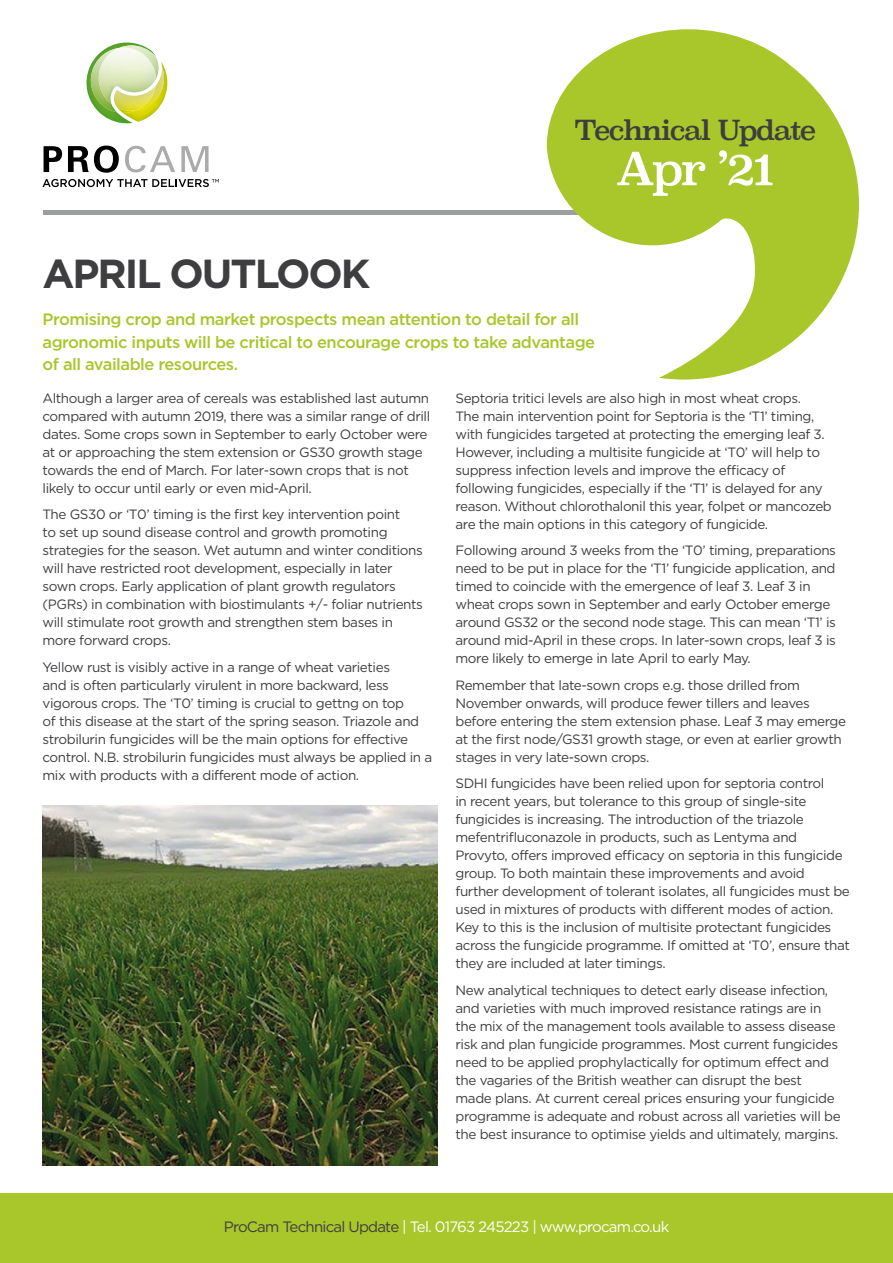
<style>
.page{position:relative;width:893px;height:1263px;background:#fff}
.page>*{position:absolute;margin:0;border:0;box-sizing:border-box;transform-origin:0 0}
.t1{font:45px "Superclarendon";color:#fff}
.t2{font:700 40.5px "Gotham";letter-spacing:-.05em;color:#3e3d40}
.t3{font:27px "Superclarendon";letter-spacing:-.06em;color:#3e3d40}
.t4{font:500 16.5px/22.5px "Gotham";letter-spacing:-.03em;color:#a9c62b}
.t5{font:15px "Gotham";letter-spacing:-.05em;color:#fff}
.t6{font:13.5px/18px "Gotham";letter-spacing:-.03em;color:#3e3d40}
.s1{color:#3e3d40}
</style>
<div class="page">
<div style="left:43px;top:210px;width:803px;height:5px;background:#9c9e9f"></div>
<svg style="left:44px;top:146px;width:18px;height:26px"></svg>
<svg style="left:68px;top:146px;width:51px;height:27px"></svg>
<svg style="left:125px;top:146px;width:50px;height:26px"></svg>
<svg style="left:181px;top:146px;width:28px;height:26px"></svg>
<svg style="left:43px;top:179px;width:176px;height:8px"></svg>
<svg style="left:87px;top:43px;width:80px;height:80px"></svg>
<img style="left:91px;top:48px;width:26px;height:64px">
<img style="left:117px;top:111px;width:19px;height:2px">
<img style="left:110px;top:104px;width:3px;height:4px">
<img style="left:99px;top:48px;width:57px;height:56px">
<img style="left:113px;top:86px;width:43px;height:25px">
<div style="left:0;top:1193px;width:893px;height:70px;background:#a9c62b"></div>
<svg style="left:547px;top:29px;width:312px;height:351px;fill:#a9c62b"></svg>
<img style="left:43px;top:805px;width:394px;height:360px">
<h3 class="t3" style="left:574px;top:112px;width:243px">Technical Update</h3>
<h1 class="t1" style="left:615px;top:138px;width:161px">Apr ’21</h1>
<h2 class="t2" style="left:43px;top:251px;width:330px">APRIL OUTLOOK</h2>
<p class="t4" style="left:43px;top:308px;width:554px">Promising crop and market prospects mean attention to detail for all agronomic inputs will be critical to encourage crops to take advantage of all available resources.</p>
<p class="t6" style="left:43px;top:389px;width:389px">Although a larger area of cereals was established last autumn compared with autumn 2019, there was a similar range of drill dates. Some crops sown in September to early October were at or approaching the stem extension or GS30 growth stage towards the end of March. For later-sown crops that is not likely to occur until early or even mid-April.</p>
<p class="t6" style="left:43px;top:505px;width:382px">The GS30 or ‘T0’ timing is the first key intervention point<br>to set up sound disease control and growth promoting strategies for the season. Wet autumn and winter conditions will have restricted root development, especially in later sown crops. Early application of plant growth regulators (PGRs) in combination with biostimulants +/- foliar nutrients will stimulate root growth and strengthen stem bases in more forward crops.</p>
<p class="t6" style="left:43px;top:658px;width:391px">Yellow rust is visibly active in a range of wheat varieties<br>and is often particularly virulent in more backward, less vigorous crops. The ‘T0’ timing is crucial to gettng on top<br>of this disease at the start of the spring season. Triazole and strobilurin fungicides will be the main options for effective control. N.B. strobilurin fungicides must always be applied in a mix with products with a different mode of action.</p>
<p class="t6" style="left:455px;top:389px;width:378px">Septoria tritici levels are also high in most wheat crops.<br>The main intervention point for Septoria is the ‘T1’ timing, with fungicides targeted at protecting the emerging leaf 3.<br>However, including a multisite fungicide at ‘T0’ will help to suppress infection levels and improve the efficacy of following fungicides, especially if the ‘T1’ is delayed for any reason. Without chlorothalonil this year, folpet or mancozeb are the main options in this category of fungicide.</p>
<p class="t6" style="left:455px;top:541px;width:382px">Following around 3 weeks from the ‘T0’ timing, preparations need to be put in place for the ‘T1’ fungicide application, and timed to coincide with the emergence of leaf 3. Leaf 3 in wheat crops sown in September and early October emerge around GS32 or the second node stage. This can mean ‘T1’ is around mid-April in these crops. In later-sown crops, leaf 3 is more likely to emerge in late April to early May.</p>
<p class="t6" style="left:455px;top:676px;width:392px">Remember that late-sown crops e.g. those drilled from November onwards, will produce fewer tillers and leaves before entering the stem extension phase. Leaf 3 may emerge at the first node/GS31 growth stage, or even at earlier growth stages in very late-sown crops.</p>
<p class="t6" style="left:455px;top:774px;width:396px">SDHI fungicides have been relied upon for septoria control<br>in recent years, but tolerance to this group of single-site fungicides is increasing. The introduction of the triazole mefentrifluconazole in products, such as Lentyma and Provyto, offers improved efficacy on septoria in this fungicide group. To both maintain these improvements and avoid further development of tolerant isolates, all fungicides must be used in mixtures of products with different modes of action.<br>Key to this is the inclusion of multisite protectant fungicides across the fungicide programme. If omitted at ‘T0’, ensure that they are included at later timings.</p>
<p class="t6" style="left:455px;top:981px;width:387px">New analytical techniques to detect early disease infection, and varieties with much improved resistance ratings are in the mix of the management tools available to assess disease risk and plan fungicide programmes. Most current fungicides need to be applied prophylactically for optimum effect and the vagaries of the British weather can disrupt the best made plans. At current cereal prices ensuring your fungicide programme is adequate and robust across all varieties will be the best insurance to optimise yields and ultimately, margins.</p>
<p class="t5" style="left:224px;top:1218px;width:447px"><span class="s1">ProCam Technical Update</span> | Tel. 01763 245223 | www.procam.co.uk</p>
</div>
